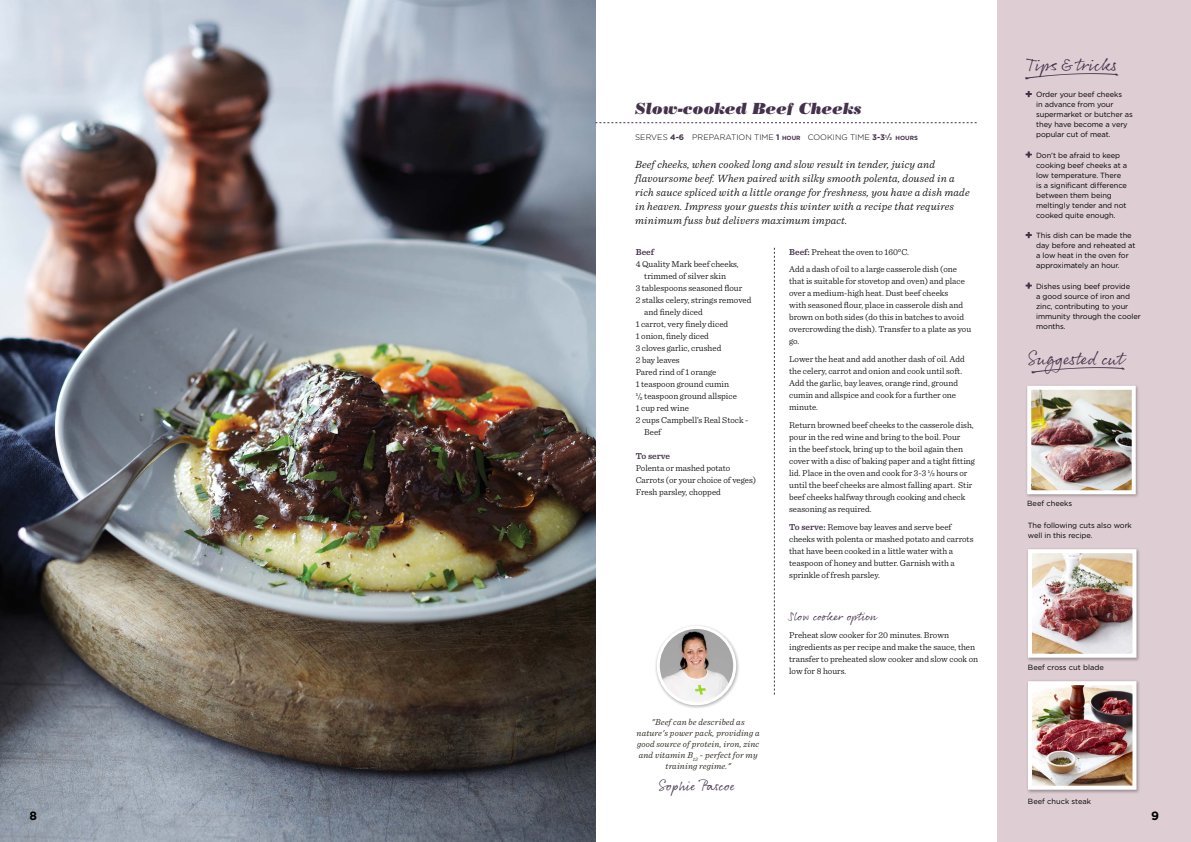
<style>
.page{position:relative;width:1191px;height:842px;background:#fff}
.page>*{position:absolute;margin:0;border:0;box-sizing:border-box;transform-origin:0 0}
.t1{font:18px "Rollerscript Smooth";color:#44314b}
.t2{font:italic 16px "Bodoni Std Poster";color:#44314b}
.t3{font:14px "Rollerscript Rough";color:#44314b}
.t4{font:12px "Rollerscript Rough";color:#44314b}
.t5{font:700 12px "Gotham";color:#000}
.t6{font:italic 300 11px/14px "Sentinel";letter-spacing:.02em;color:#000}
.t7{font:300 9px/12px "Sentinel";color:#000}
.t8{font:italic 300 9px/11px "Sentinel";letter-spacing:.02em;color:#141107;text-align:center}
.t9{font:600 9px "Sentinel";color:#44314b}
.t10{font:300 8px "Gotham";color:#000}
.t11{font:7.5px/10px "Gotham";letter-spacing:-.01em;color:#000}
.s1{font-weight:700;color:#44314b}
.s2{font-weight:700;font-size:6px;color:#44314b}
.s3{font-weight:700;font-size:7px;color:#44314b}
.s4{font-weight:700;font-size:4.1px;color:#44314b}
.s5{font-weight:600;color:#44314b}
.s6{font-weight:400;font-size:7px}
.s7{font-weight:400;font-size:5.2px}
.s8{font-family:"Sentinel";font-weight:600;font-size:12px;color:#44314b}
</style>
<div class="page">
<img style="left:0;top:0;width:595px;height:842px">
<svg style="left:774px;top:248px;width:1px;height:446px"></svg>
<div style="left:997px;top:0;width:194px;height:842px;background:#deced4"></div>
<svg style="left:1025px;top:91px;width:7px;height:6px"></svg>
<svg style="left:1025px;top:151px;width:7px;height:7px"></svg>
<svg style="left:1025px;top:232px;width:7px;height:6px"></svg>
<svg style="left:1025px;top:282px;width:7px;height:7px"></svg>
<svg style="left:595px;top:122px;width:381px;height:1px"></svg>
<div style="left:1025px;top:384px;width:114px;height:114px;background:#000;opacity:.3"></div>
<img style="left:1032px;top:391px;width:98px;height:98px">
<div style="left:1027px;top:386px;width:108px;height:108px;border:4px solid #fff"></div>
<div style="left:1025px;top:547px;width:115px;height:115px;background:#000;opacity:.3"></div>
<img style="left:1033px;top:554px;width:98px;height:99px">
<div style="left:1028px;top:549px;width:108px;height:109px;border:4px solid #fff"></div>
<div style="left:1025px;top:679px;width:115px;height:115px;background:#000;opacity:.3"></div>
<img style="left:1033px;top:686px;width:98px;height:99px">
<div style="left:1028px;top:681px;width:108px;height:109px;border:4px solid #fff"></div>
<div style="left:654px;top:624px;width:86px;height:85px;background:#000;opacity:.3"></div>
<img style="left:658px;top:627px;width:76px;height:77px;border-radius:38px">
<div style="left:657px;top:626px;width:79px;height:79px;border:3px solid #fff;border-radius:50%"></div>
<h3 class="t5" style="left:29px;top:808px;width:9px">8</h3>
<h2 class="t2" style="left:635px;top:99px;width:228px">Slow-cooked Beef Cheeks</h2>
<p class="t10" style="left:635px;top:132px;width:284px">SERVES <span class="s1">4-6</span> PREPARATION TIME <span class="s1">1</span> <span class="s2">HOUR</span> COOKING TIME <span class="s1">3-3</span><sup>1</sup><span class="s3">/</span><span class="s4">2</span> <span class="s2">HOURS</span></p>
<p class="t6" style="left:635px;top:157px;width:336px">Beef cheeks, when cooked long and slow result in tender, juicy and flavoursome beef. When paired with silky smooth polenta, doused in a rich sauce spliced with a little orange for freshness, you have a dish made in heaven. Impress your guests this winter with a recipe that requires minimum fuss but delivers maximum impact.</p>
<p class="t7" style="left:789px;top:242px;width:169px;line-height:17.7px"><span class="s5">Beef:</span> Preheat the oven to 160°C.<br>Add a dash of oil to a large casserole dish (one</p>
<p class="t7" style="left:789px;top:275px;width:183px">that is suitable for stovetop and oven) and place over a medium-high heat. Dust beef cheeks<br>with seasoned flour, place in casserole dish and brown on both sides (do this in batches to avoid overcrowding the dish). Transfer to a plate as you go.</p>
<p class="t7" style="left:789px;top:352px;width:177px">Lower the heat and add another dash of oil. Add the celery, carrot and onion and cook until soft.<br>Add the garlic, bay leaves, orange rind, ground cumin and allspice and cook for a further one minute.</p>
<p class="t7" style="left:789px;top:418px;width:187px">Return browned beef cheeks to the casserole dish, pour in the red wine and bring to the boil. Pour<br>in the beef stock, bring up to the boil again then cover with a disc of baking paper and a tight fitting lid. Place in the oven and cook for 3-3 <sup>1</sup><span class="s6">/</span><span class="s7">2</span> hours or until the beef cheeks are almost falling apart. Stir beef cheeks halfway through cooking and check seasoning as required.</p>
<p class="t7" style="left:789px;top:520px;width:186px"><span class="s5">To serve:</span> Remove bay leaves and serve beef cheeks with polenta or mashed potato and carrots that have been cooked in a little water with a teaspoon of honey and butter. Garnish with a sprinkle of fresh parsley.</p>
<h3 class="t4" style="left:789px;top:609px;width:89px">Slow cooker option</h3>
<p class="t7" style="left:789px;top:628px;width:190px">Preheat slow cooker for 20 minutes. Brown ingredients as per recipe and make the sauce, then transfer to preheated slow cooker and slow cook on low for 8 hours.</p>
<p class="t9" style="left:636px;top:245px;width:20px">Beef</p>
<p class="t7" style="left:636px;top:257px;width:104px">4 Quality Mark beef cheeks,</p>
<p class="t7" style="left:644px;top:269px;width:83px">trimmed of silver skin</p>
<p class="t7" style="left:636px;top:281px;width:108px">3 tablespoons seasoned flour</p>
<p class="t7" style="left:636px;top:293px;width:117px">2 stalks celery, strings removed</p>
<p class="t7" style="left:644px;top:305px;width:60px">and finely diced</p>
<p class="t7" style="left:636px;top:317px;width:94px">1 carrot, very finely diced</p>
<p class="t7" style="left:636px;top:329px;width:75px">1 onion, finely diced</p>
<p class="t7" style="left:636px;top:341px;width:87px">3 cloves garlic, crushed</p>
<p class="t7" style="left:636px;top:353px;width:45px">2 bay leaves</p>
<p class="t7" style="left:636px;top:365px;width:82px">Pared rind of 1 orange</p>
<p class="t7" style="left:636px;top:377px;width:95px">1 teaspoon ground cumin</p>
<p class="t7" style="left:636px;top:389px;width:103px"><sup>1</sup><span class="s6">/</span><span class="s7">2</span> teaspoon ground allspice</p>
<p class="t7" style="left:636px;top:401px;width:55px">1 cup red wine</p>
<p class="t7" style="left:636px;top:413px;width:114px">2 cups Campbell’s Real Stock -</p>
<p class="t7" style="left:644px;top:425px;width:18px">Beef</p>
<p class="t9" style="left:636px;top:449px;width:36px">To serve</p>
<p class="t7" style="left:636px;top:461px;width:122px">Polenta or mashed potato<br>Carrots (or your choice of veges)<br>Fresh parsley, chopped</p>
<p class="t8" style="left:636px;top:716px;width:125px">"Beef can be described as nature's power pack, providing a good source of protein, iron, zinc and vitamin B<sub>12</sub> - perfect for my training regime."</p>
<h3 class="t3" style="left:658px;top:777px;width:78px">Sophie Pascoe</h3>
<h1 class="t1" style="left:1025px;top:53px;width:93px">Tips &amp; tricks</h1>
<p class="t11" style="left:1036px;top:90px;width:98px;text-indent:-11px"><span class="s8">+</span> Order your beef cheeks<br>in advance from your supermarket or butcher as they have become a very popular cut of meat.</p>
<p class="t11" style="left:1036px;top:150px;width:93px;text-indent:-11px"><span class="s8">+</span> Don’t be afraid to keep cooking beef cheeks at a low temperature. There is a significant difference between them being meltingly tender and not cooked quite enough.</p>
<p class="t11" style="left:1036px;top:231px;width:101px;text-indent:-11px"><span class="s8">+</span> This dish can be made the day before and reheated at a low heat in the oven for approximately an hour.</p>
<p class="t11" style="left:1036px;top:281px;width:106px;text-indent:-11px"><span class="s8">+</span> Dishes using beef provide<br>a good source of iron and zinc, contributing to your immunity through the cooler months.</p>
<h1 class="t1" style="left:1027px;top:347px;width:97px">Suggested cut</h1>
<p class="t11" style="left:1027px;top:498px;width:47px">Beef cheeks</p>
<p class="t11" style="left:1028px;top:520px;width:105px">The following cuts also work well in this recipe.</p>
<p class="t11" style="left:1028px;top:662px;width:77px">Beef cross cut blade</p>
<p class="t11" style="left:1028px;top:797px;width:65px">Beef chuck steak</p>
<h3 class="t5" style="left:1151px;top:808px;width:9px">9</h3>
</div>
